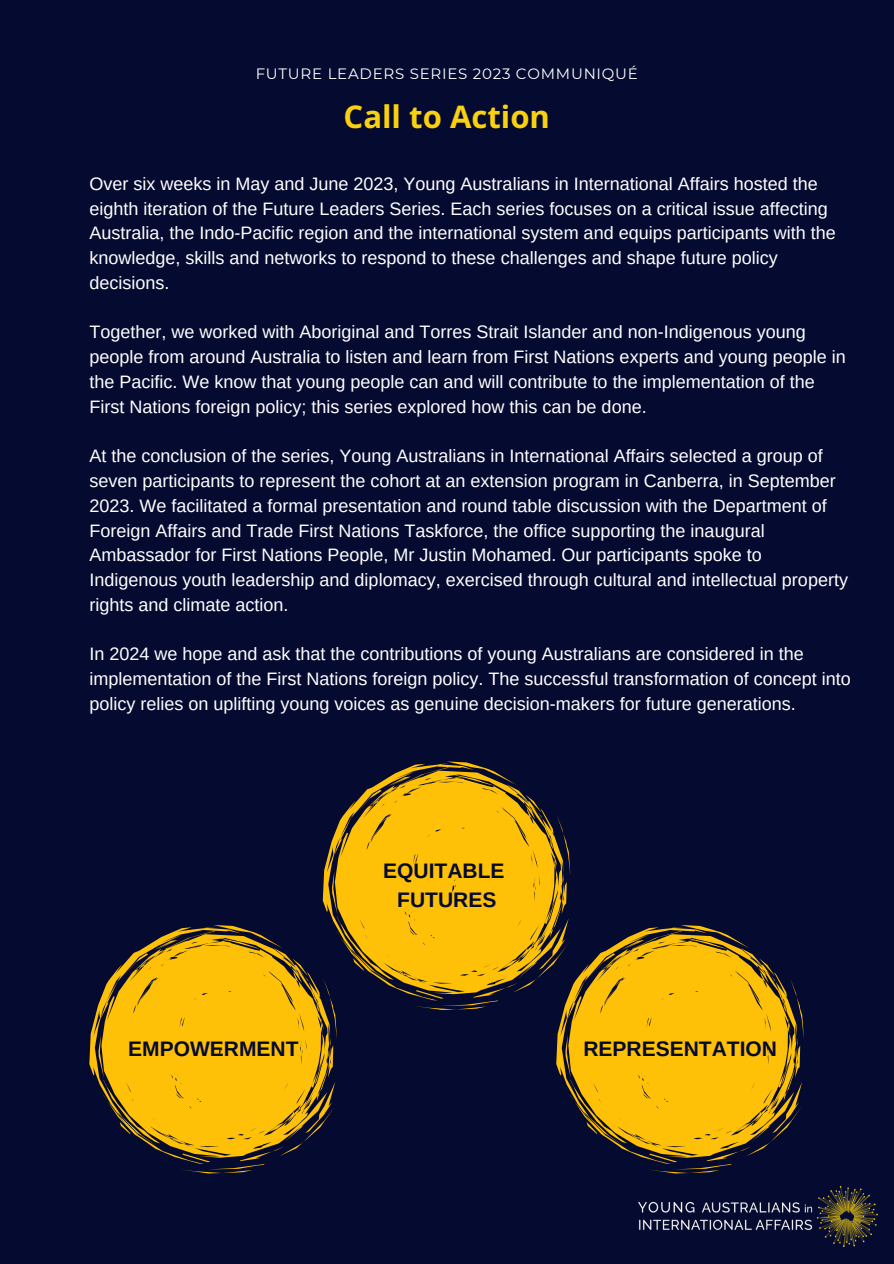
<style>
.page{position:relative;width:894px;height:1264px;background:#fff}
.page>*{position:absolute;margin:0;border:0;box-sizing:border-box;transform-origin:0 0}
.t1{font:700 31.05px "Open Sans";color:#fad110}
.t2{font:700 21px/29.2px "Arimo";color:#050a30;text-align:center}
.t3{font:18px/24.8px "Arimo";color:#fff}
.t4{font:15px "Montserrat";letter-spacing:.05em;color:#fff}
</style>
<div class="page">
<div style="left:0;top:0;width:893px;height:1263px;background:#050a30"></div>
<img style="left:638px;top:1186px;width:238px;height:60px">
<svg style="left:89px;top:925px;width:248px;height:248px;fill:#fec107"></svg>
<svg style="left:556px;top:925px;width:247px;height:248px;fill:#fec107"></svg>
<svg style="left:323px;top:761px;width:247px;height:248px;fill:#fec107"></svg>
<h1 class="t4" style="left:255px;top:65px;width:383px">FUTURE LEADERS SERIES 2023 COMMUNIQUÉ</h1>
<h3 class="t1" style="left:343px;top:95px;width:208px">Call to Action</h3>
<h3 class="t3" style="left:89px;top:171px;width:747px">Over six weeks in May and June 2023, Young Australians in International Affairs hosted the eighth iteration of the Future Leaders Series. Each series focuses on a critical issue affecting Australia, the Indo-Pacific region and the international system and equips participants with the knowledge, skills and networks to respond to these challenges and shape future policy decisions.</h3>
<h3 class="t3" style="left:89px;top:320px;width:757px">Together, we worked with Aboriginal and Torres Strait Islander and non-Indigenous young people from around Australia to listen and learn from First Nations experts and young people in the Pacific. We know that young people can and will contribute to the implementation of the First Nations foreign policy; this series explored how this can be done.</h3>
<h3 class="t3" style="left:89px;top:443px;width:760px">At the conclusion of the series, Young Australians in International Affairs selected a group of seven participants to represent the cohort at an extension program in Canberra, in September 2023. We facilitated a formal presentation and round table discussion with the Department of Foreign Affairs and Trade First Nations Taskforce, the office supporting the inaugural Ambassador for First Nations People, Mr Justin Mohamed. Our participants spoke to Indigenous youth leadership and diplomacy, exercised through cultural and intellectual property rights and climate action.</h3>
<p class="t3" style="left:89px;top:641px;width:762px">In 2024 we hope and ask that the contributions of young Australians are considered in the implementation of the First Nations foreign policy. The successful transformation of concept into policy relies on uplifting young voices as genuine decision-makers for future generations.</p>
<h2 class="t2" style="left:383px;top:856px;width:123px">EQUITABLE<br>FUTURES</h2>
<h2 class="t2" style="left:128px;top:1034px;width:172px">EMPOWERMENT</h2>
<p class="t2" style="left:583px;top:1034px;width:195px">REPRESENTATION</p>
</div>
